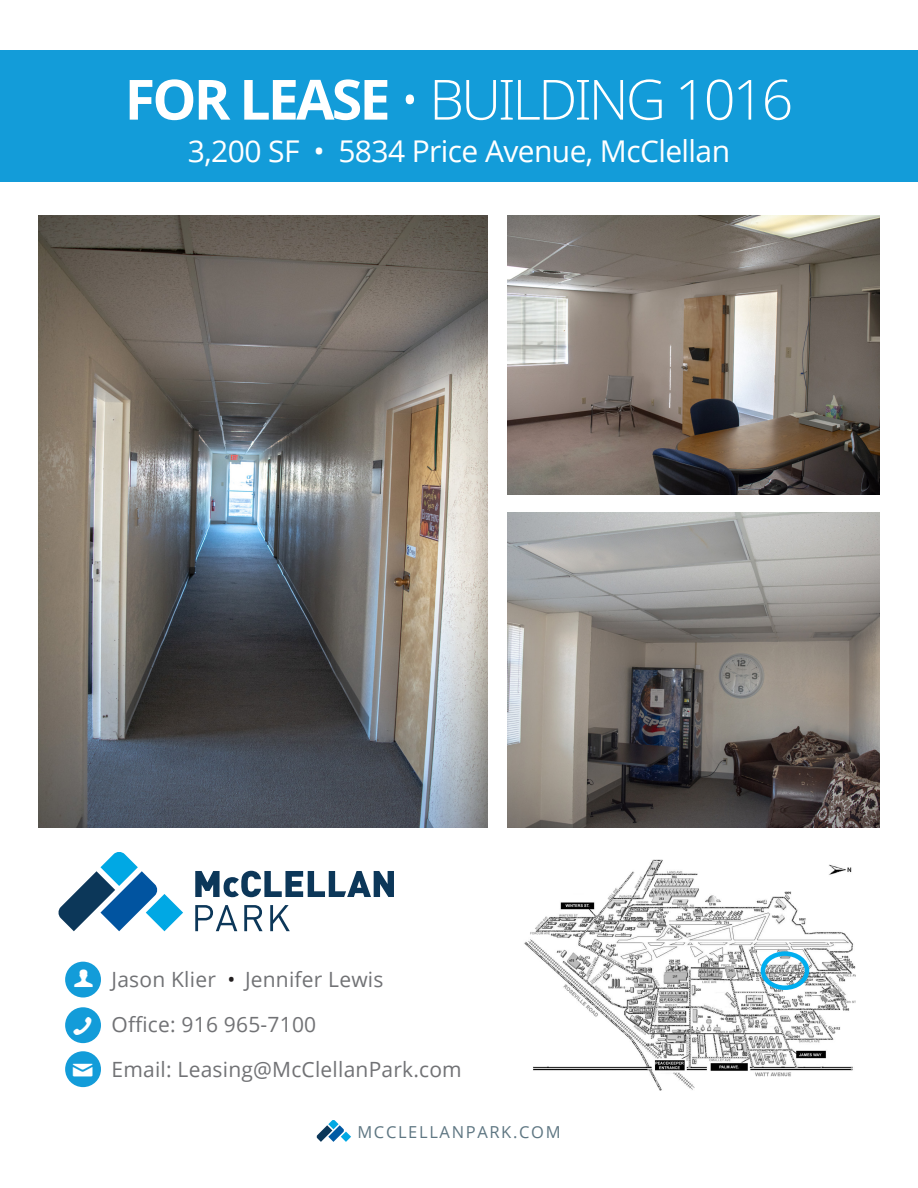
<style>
.page{position:relative;width:918px;height:1188px;background:#fff}
.page>*{position:absolute;margin:0;border:0;box-sizing:border-box;transform-origin:0 0}
.Big_Headline{font:300 55.5px "Open Sans";letter-spacing:-.05em;color:#fff}
.Icons{font:48px "Entypo";color:#fff}
.Icons-2{font:43.5px "Entypo";color:#fff}
.Icons-3{font:39px "Entypo";color:#fff}
.Big_Headline-2{font:30px "Open Sans";letter-spacing:-.02em;color:#fff}
.Text{font:21px "Open Sans";letter-spacing:.01em;color:#717275}
.Text-2{font:16.5px "Open Sans";letter-spacing:.1em;color:#5e7682}
.s1{font-weight:700}
.s2{color:#231f20}
</style>
<div class="page">
<img style="left:39px;top:215px;width:449px;height:613px">
<div style="left:65px;top:962px;width:36px;height:36px;background:#139cd9;border-radius:50%"></div>
<img style="left:508px;top:215px;width:371px;height:280px">
<img style="left:508px;top:513px;width:371px;height:315px">
<svg style="left:58px;top:852px;width:125px;height:79px"></svg>
<svg style="left:195px;top:905px;width:42px;height:26px"></svg>
<svg style="left:244px;top:905px;width:19px;height:26px"></svg>
<svg style="left:270px;top:905px;width:20px;height:26px"></svg>
<svg style="left:195px;top:871px;width:199px;height:26px"></svg>
<div style="left:65px;top:1007px;width:36px;height:36px;background:#139cd9;border-radius:50%"></div>
<div style="left:65px;top:1051px;width:36px;height:36px;background:#139cd9;border-radius:50%"></div>
<div style="left:0;top:50px;width:918px;height:131px;background:#139cd9"></div>
<img style="left:524px;top:859px;width:332px;height:232px">
<div style="left:761px;top:951px;width:48px;height:39px;border:4px solid #00aeef;border-radius:50%"></div>
<svg style="left:317px;top:1120px;width:34px;height:22px"></svg>
<p class="Big_Headline" style="left:125px;top:61px;width:670px"><span class="s1">FOR LEASE</span> • BUILDING 1016</p>
<p class="Big_Headline-2" style="left:188px;top:130px;width:544px">3,200 SF • 5834 Price Avenue, McClellan</p>
<p class="Icons-3" style="left:73px;top:952px;width:24px">+</p>
<p class="Text" style="left:112px;top:965px;width:273px">Jason Klier <span class="s2">•</span> Jennifer Lewis</p>
<p class="Icons" style="left:71px;top:993px;width:24px">!</p>
<p class="Icons-2" style="left:71px;top:1040px;width:25px">%</p>
<p class="Text" style="left:112px;top:1010px;width:206px">Office: 916 965-7100</p>
<p class="Text" style="left:112px;top:1055px;width:352px">Email: Leasing@McClellanPark.com</p>
<p class="Text-2" style="left:357px;top:1121px;width:205px">MCCLELLANPARK.COM</p>
</div>
